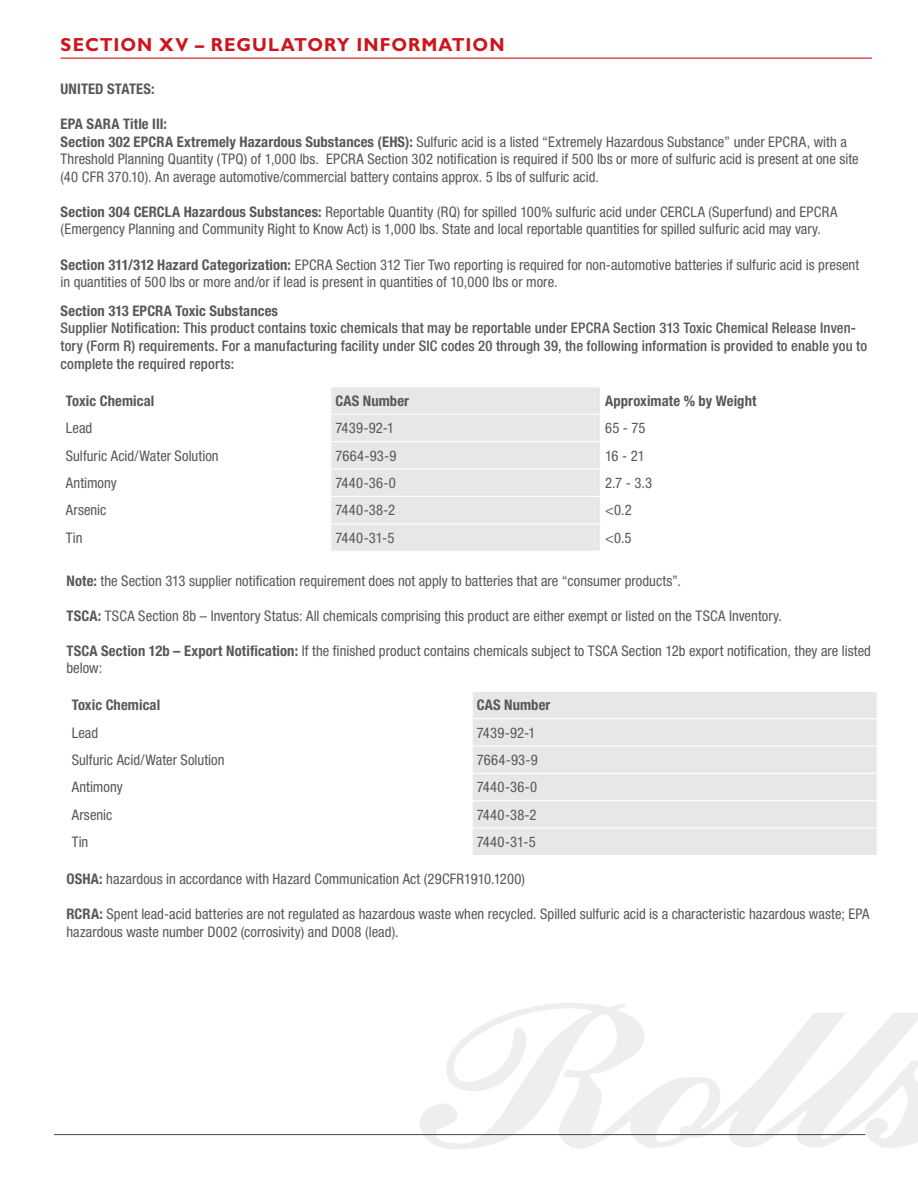
<style>
.page{position:relative;width:918px;height:1188px;background:#fff}
.page>*{position:absolute;margin:0;border:0;box-sizing:border-box;transform-origin:0 0}
.t1{font:700 18.9px "Gill Sans Std";letter-spacing:.06em;color:#cd151d;scale:.95 1}
.t2{font:condensed 14.7px/17.5px "Helvetica Neue LT Std";letter-spacing:.005em;color:#57585a}
.t3{font:500 condensed 14.7px/17.5px "Helvetica Neue LT Std";letter-spacing:.005em;color:#57585a}
.t4{font:700 condensed 14.7px "Helvetica Neue LT Std";letter-spacing:.005em;color:#57585a}
.s1{font-weight:700}
</style>
<div class="page">
<svg style="left:419px;top:1003px;width:499px;height:146px"></svg>
<hr style="left:54px;top:1134px;width:811px;height:1px;background:#57585a">
<hr style="left:61px;top:58px;width:811px;height:1px;background:#cd151d">
<div style="left:331px;top:387px;width:269px;height:164px;background:#e6e7e9"></div>
<hr style="left:331px;top:441px;width:269px;height:1px;background:#fff">
<hr style="left:331px;top:468px;width:269px;height:2px;background:#fff">
<hr style="left:331px;top:496px;width:269px;height:1px;background:#fff">
<hr style="left:331px;top:523px;width:269px;height:1px;background:#fff">
<hr style="left:331px;top:414px;width:269px;height:1px;background:#fff">
<div style="left:473px;top:692px;width:404px;height:163px;background:#e6e7e9"></div>
<hr style="left:472px;top:745px;width:406px;height:2px;background:#fff">
<hr style="left:472px;top:773px;width:406px;height:1px;background:#fff">
<hr style="left:472px;top:800px;width:406px;height:1px;background:#fff">
<hr style="left:472px;top:828px;width:406px;height:1px;background:#fff">
<hr style="left:472px;top:718px;width:406px;height:1px;background:#fff">
<p class="t1" style="left:61px;top:34px;width:469px">SECTION XV – REGULATORY INFORMATION</p>
<p class="t4" style="left:61px;top:80px;width:96px">UNITED STATES:</p>
<p class="t2" style="left:61px;top:115px;width:800px"><span class="s1">EPA SARA Title III:<br>Section 302 EPCRA Extremely Hazardous Substances (EHS):</span> Sulfuric acid is a listed “Extremely Hazardous Substance” under EPCRA, with a Threshold Planning Quantity (TPQ) of 1,000 lbs. EPCRA Section 302 notification is required if 500 lbs or more of sulfuric acid is present at one site (40 CFR 370.10). An average automotive/commercial battery contains approx. 5 lbs of sulfuric acid.</p>
<p class="t2" style="left:61px;top:203px;width:778px"><span class="s1">Section 304 CERCLA Hazardous Substances:</span> Reportable Quantity (RQ) for spilled 100% sulfuric acid under CERCLA (Superfund) and EPCRA (Emergency Planning and Community Right to Know Act) is 1,000 lbs. State and local reportable quantities for spilled sulfuric acid may vary.</p>
<p class="t2" style="left:61px;top:255px;width:800px"><span class="s1">Section 311/312 Hazard Categorization:</span> EPCRA Section 312 Tier Two reporting is required for non-automotive batteries if sulfuric acid is present in quantities of 500 lbs or more and/or if lead is present in quantities of 10,000 lbs or more.</p>
<p class="t4" style="left:61px;top:302px;width:219px">Section 313 EPCRA Toxic Substances</p>
<p class="t3" style="left:61px;top:319px;width:808px">Supplier Notification: This product contains toxic chemicals that may be reportable under EPCRA Section 313 Toxic Chemical Release Inven&shy;tory (Form R) requirements. For a manufacturing facility under SIC codes 20 through 39, the following information is provided to enable you to complete the required reports:</p>
<p class="t4" style="left:66px;top:392px;width:90px">Toxic Chemical</p>
<p class="t4" style="left:335px;top:392px;width:75px">CAS Number</p>
<p class="t4" style="left:605px;top:392px;width:153px">Approximate % by Weight</p>
<p class="t2" style="left:66px;top:419px;width:28px">Lead</p>
<p class="t2" style="left:335px;top:419px;width:60px">7439-92-1</p>
<p class="t2" style="left:605px;top:419px;width:42px">65 - 75</p>
<p class="t2" style="left:66px;top:446px;width:154px">Sulfuric Acid/Water Solution</p>
<p class="t2" style="left:335px;top:446px;width:62px">7664-93-9</p>
<p class="t2" style="left:605px;top:446px;width:41px">16 - 21</p>
<p class="t2" style="left:66px;top:474px;width:52px">Antimony</p>
<p class="t2" style="left:335px;top:474px;width:62px">7440-36-0</p>
<p class="t2" style="left:605px;top:474px;width:49px">2.7 - 3.3</p>
<p class="t2" style="left:66px;top:501px;width:42px">Arsenic</p>
<p class="t2" style="left:335px;top:501px;width:61px">7440-38-2</p>
<p class="t2" style="left:605px;top:501px;width:28px">&lt;0.2</p>
<p class="t2" style="left:66px;top:529px;width:18px">Tin</p>
<p class="t2" style="left:335px;top:529px;width:60px">7440-31-5</p>
<p class="t2" style="left:605px;top:529px;width:28px">&lt;0.5</p>
<p class="t2" style="left:66px;top:572px;width:616px"><span class="s1">Note:</span> the Section 313 supplier notification requirement does not apply to batteries that are “consumer products”.</p>
<p class="t2" style="left:66px;top:607px;width:717px"><span class="s1">TSCA:</span> TSCA Section 8b – Inventory Status: All chemicals comprising this product are either exempt or listed on the TSCA Inventory.</p>
<p class="t2" style="left:66px;top:642px;width:806px"><span class="s1">TSCA Section 12b – Export Notification:</span> If the finished product contains chemicals subject to TSCA Section 12b export notification, they are listed below:</p>
<p class="t4" style="left:72px;top:696px;width:90px">Toxic Chemical</p>
<p class="t4" style="left:477px;top:696px;width:75px">CAS Number</p>
<p class="t2" style="left:72px;top:723px;width:28px">Lead</p>
<p class="t2" style="left:477px;top:723px;width:60px">7439-92-1</p>
<p class="t2" style="left:72px;top:751px;width:154px">Sulfuric Acid/Water Solution</p>
<p class="t2" style="left:477px;top:751px;width:62px">7664-93-9</p>
<p class="t2" style="left:72px;top:778px;width:52px">Antimony</p>
<p class="t2" style="left:477px;top:778px;width:62px">7440-36-0</p>
<p class="t2" style="left:72px;top:806px;width:42px">Arsenic</p>
<p class="t2" style="left:477px;top:806px;width:61px">7440-38-2</p>
<p class="t2" style="left:72px;top:833px;width:18px">Tin</p>
<p class="t2" style="left:477px;top:833px;width:60px">7440-31-5</p>
<p class="t2" style="left:66px;top:870px;width:460px"><span class="s1">OSHA:</span> hazardous in accordance with Hazard Communication Act (29CFR1910.1200)</p>
<p class="t2" style="left:66px;top:905px;width:805px"><span class="s1">RCRA:</span> Spent lead-acid batteries are not regulated as hazardous waste when recycled. Spilled sulfuric acid is a characteristic hazardous waste; EPA hazardous waste number D002 (corrosivity) and D008 (lead).</p>
</div>
